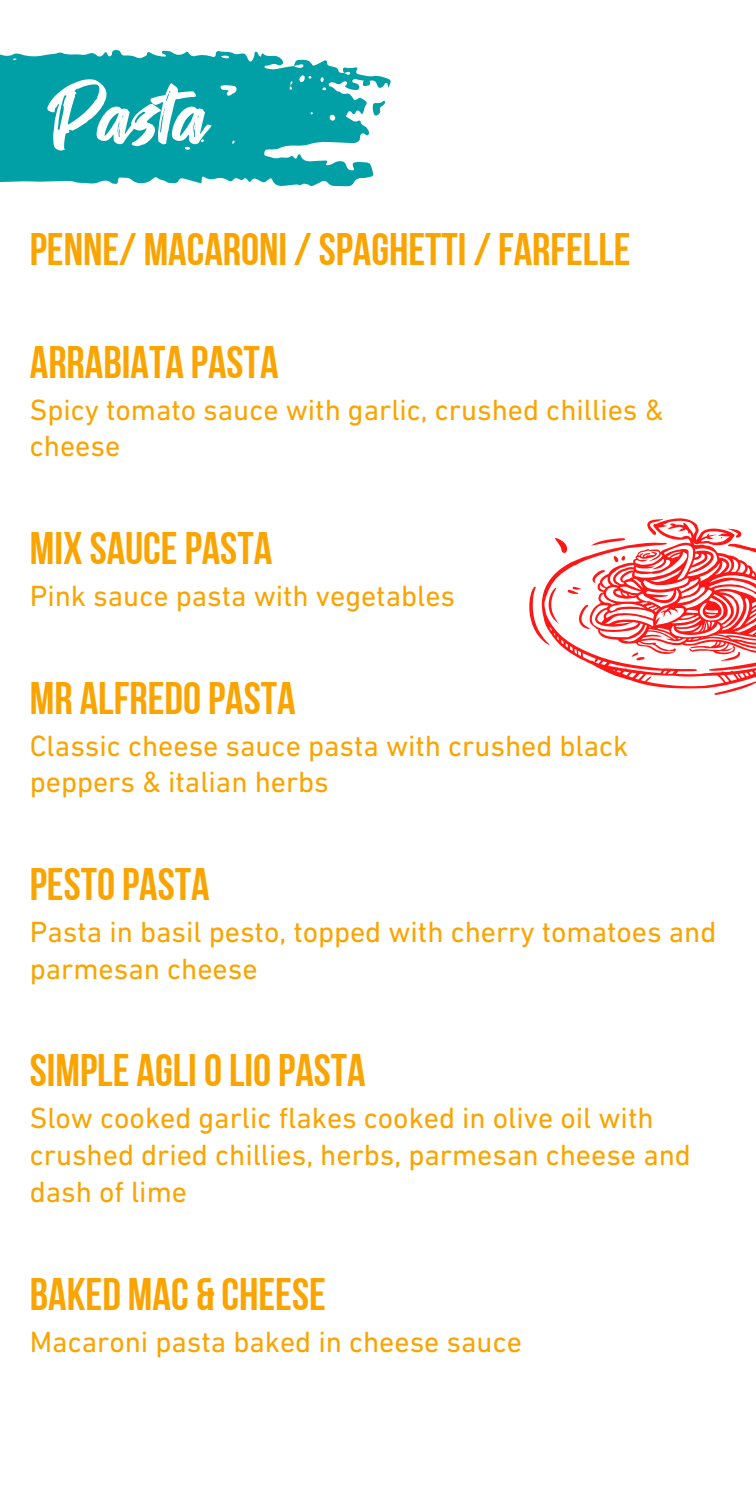
<style>
.page{position:relative;width:756px;height:1512px;background:#fff}
.page>*{position:absolute;margin:0;border:0;box-sizing:border-box;transform-origin:0 0}
.t1{font:84.7px "Fontjek";color:#fff}
.t2{font:45.5px "Bebas Neue Cyrillic";color:#f9a400}
.t3{font:29.75px/36.8px "DIN Next LT Pro";color:#f9a400}
</style>
<div class="page">
<svg style="left:0;top:50px;width:391px;height:136px;fill:#01a0a7"></svg>
<svg style="left:373px;top:101px;width:12px;height:15px"></svg>
<svg style="left:529px;top:518px;width:227px;height:177px"></svg>
<h1 class="t1" style="left:52px;top:62px;width:157px">Pasta</h1>
<h2 class="t2" style="left:30px;top:231px;width:602px">PENNE/ MACARONI /SPAGHETTI /FARFELLE</h2>
<h2 class="t2" style="left:30px;top:344px;width:250px">ARRABIATA PASTA</h2>
<p class="t3" style="left:30px;top:394px;width:635px">Spicy tomato sauce with garlic, crushed chillies &amp; cheese</p>
<h2 class="t2" style="left:30px;top:530px;width:244px">MIX SAUCEPASTA</h2>
<p class="t3" style="left:30px;top:580px;width:427px">Pink sauce pasta with vegetables</p>
<h2 class="t2" style="left:30px;top:680px;width:267px">MR ALFREDOPASTA</h2>
<p class="t3" style="left:30px;top:730px;width:600px">Classic cheese sauce pasta with crushed black peppers &amp; italian herbs</p>
<h2 class="t2" style="left:30px;top:866px;width:181px">PESTOPASTA</h2>
<p class="t3" style="left:30px;top:916px;width:688px">Pasta in basil pesto, topped with cherry tomatoes and parmesan cheese</p>
<h2 class="t2" style="left:30px;top:1052px;width:338px">SIMPLE AGLI OLIOPASTA</h2>
<p class="t3" style="left:30px;top:1103px;width:663px">Slow cooked garlic flakes cooked in olive oil with crushed dried chillies, herbs, parmesan cheese and dash of lime</p>
<h2 class="t2" style="left:30px;top:1275px;width:297px">BAKED MAC &amp; CHEESE</h2>
<p class="t3" style="left:30px;top:1326px;width:494px">Macaroni pasta baked in cheese sauce</p>
</div>
